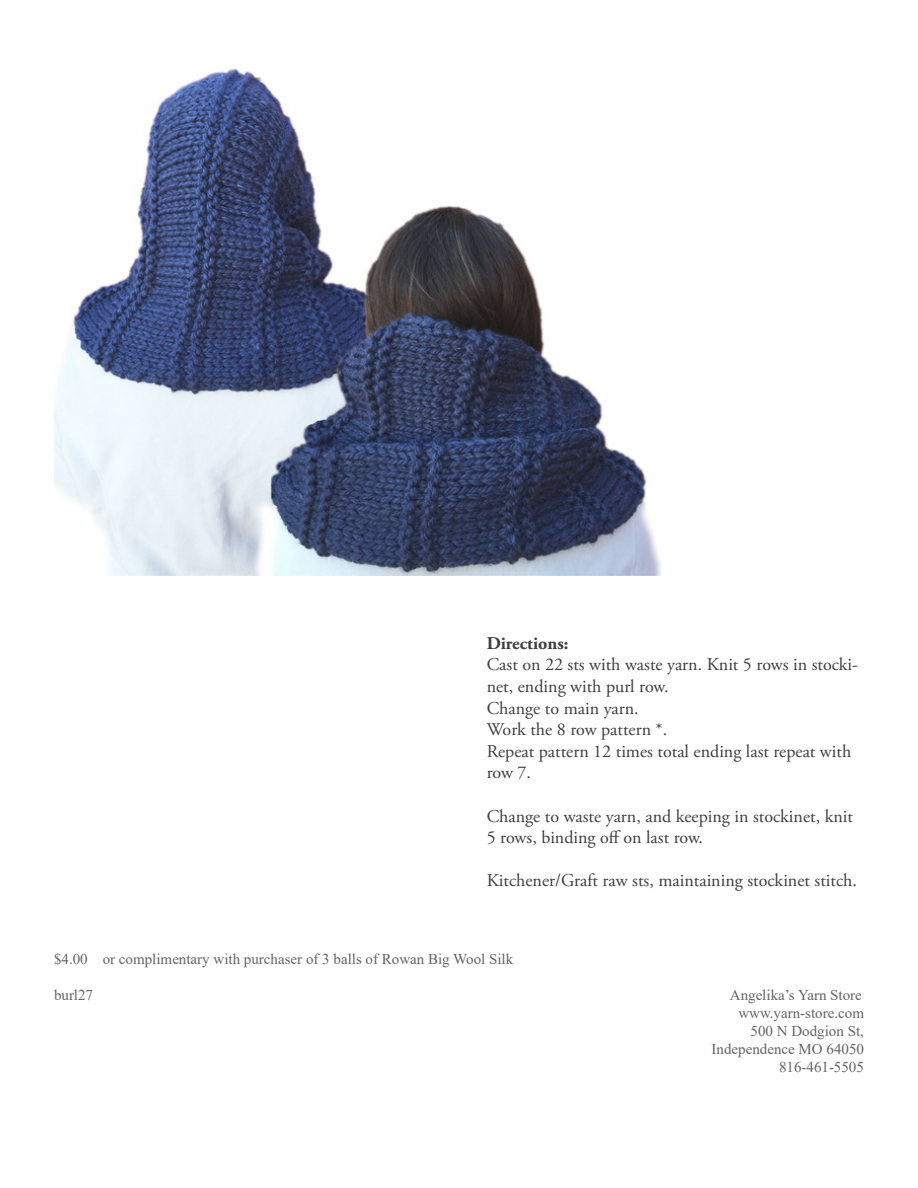
<style>
.page{position:relative;width:918px;height:1188px;background:#fff}
.page>*{position:absolute;margin:0;border:0;box-sizing:border-box;transform-origin:0 0}
.t1{font:18px/21.6px "Adobe Garamond Pro";color:#3e3e3f}
.t2{font:700 18px "Adobe Garamond Pro";color:#3e3e3f}
.t3{font:15px/18px "Times New Roman";color:#636366;text-align:right}
</style>
<div class="page">
<img style="left:54px;top:68px;width:607px;height:508px">
<p class="t2" style="left:487px;top:633px;width:83px">Directions:</p>
<p class="t1" style="left:487px;top:654px;width:373px">Cast on 22 sts with waste yarn. Knit 5 rows in stocki&shy;net, ending with purl row.</p>
<p class="t1" style="left:487px;top:698px;width:154px">Change to main yarn.</p>
<p class="t1" style="left:487px;top:719px;width:182px">Work the 8 row pattern *.</p>
<p class="t1" style="left:487px;top:741px;width:366px">Repeat pattern 12 times total ending last repeat with row 7.</p>
<p class="t1" style="left:487px;top:806px;width:368px">Change to waste yarn, and keeping in stockinet, knit<br>5 rows, binding off on last row.</p>
<p class="t1" style="left:487px;top:870px;width:372px">Kitchener/Graft raw sts, maintaining stockinet stitch.</p>
<p class="t3" style="left:54px;top:949px;width:461px">$4.00 or complimentary with purchaser of 3 balls of Rowan Big Wool Silk</p>
<p class="t3" style="left:54px;top:985px;width:41px">burl27</p>
<p class="t3" style="left:730px;top:985px;width:134px">Angelika’s Yarn Store</p>
<p class="t3" style="left:712px;top:1003px;width:154px">www.yarn-store.com<br>500 N Dodgion St,<br>Independence MO 64050<br>816-461-5505</p>
</div>
